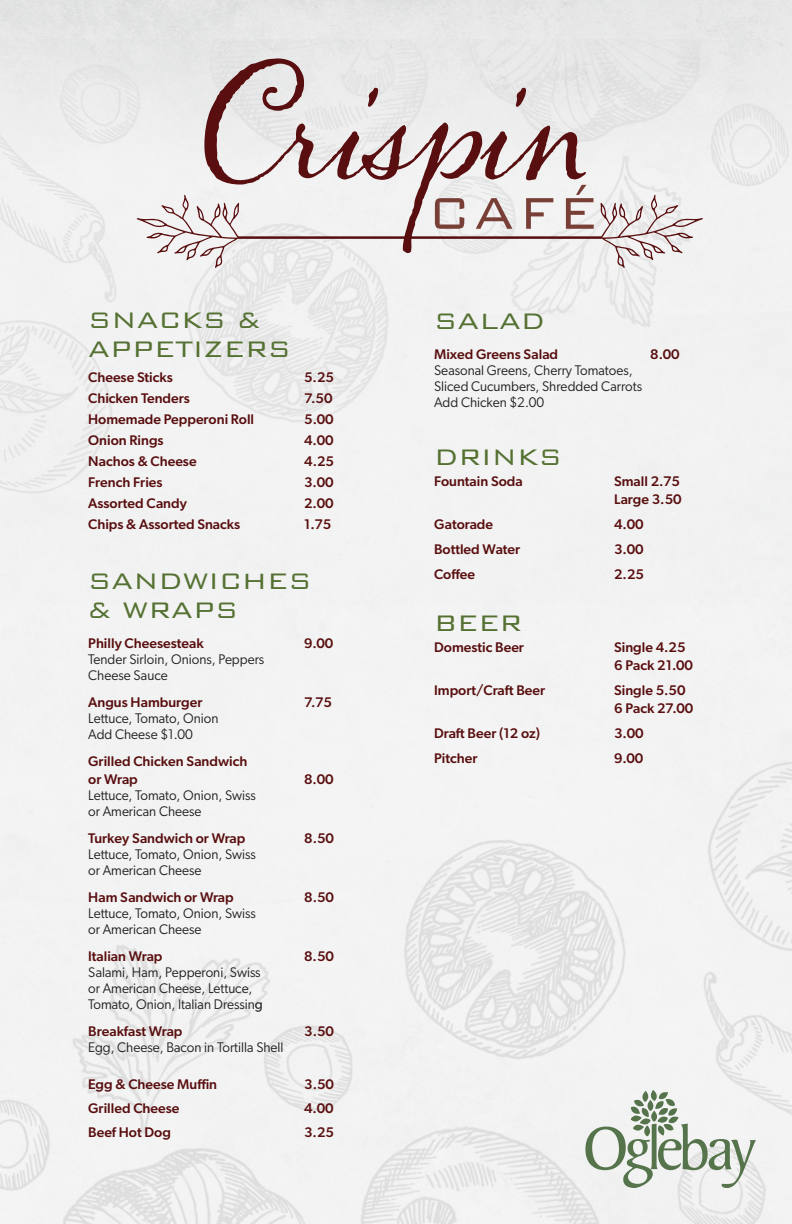
<style>
.page{position:relative;width:792px;height:1224px;background:#fff}
.page>*{position:absolute;margin:0;border:0;box-sizing:border-box;transform-origin:0 0}
.t1{font:300 30px/29px "Bank Gothic BT";color:#557132}
.t2{font:500 14px "Gibson";color:#590e0f}
.t3{font:14px "Gibson";color:#231f20;scale:.96 1}
.s1{font-style:inherit}
</style>
<div class="page">
<img style="left:0;top:604px;width:792px;height:620px">
<img style="left:0;top:0;width:792px;height:604px">
<svg style="left:137px;top:195px;width:566px;height:73px;fill:#f1f2f2"></svg>
<svg style="left:204px;top:58px;width:382px;height:195px;fill:#ebecec"></svg>
<svg style="left:585px;top:1090px;width:171px;height:98px"></svg>
<svg style="left:435px;top:185px;width:159px;height:44px"></svg>
<p class="t1" style="left:88px;top:305px;width:205px">SNACKS &amp;<br>APPETIZERS</p>
<p class="t2" style="left:88px;top:369px;width:86px">Cheese Sticks</p>
<p class="t2" style="left:304px;top:369px;width:31px">5.25</p>
<p class="t2" style="left:88px;top:390px;width:103px">Chicken Tenders</p>
<p class="t2" style="left:304px;top:390px;width:30px">7.50</p>
<p class="t2" style="left:88px;top:411px;width:167px">Homemade Pepperoni Roll</p>
<p class="t2" style="left:304px;top:411px;width:31px">5.00</p>
<p class="t2" style="left:88px;top:432px;width:77px">Onion Rings</p>
<p class="t2" style="left:304px;top:432px;width:31px">4.00</p>
<p class="t2" style="left:88px;top:453px;width:110px">Nachos &amp; Cheese</p>
<p class="t2" style="left:304px;top:453px;width:31px">4.25</p>
<p class="t2" style="left:88px;top:474px;width:76px">French Fries</p>
<p class="t2" style="left:304px;top:474px;width:31px">3.00</p>
<p class="t2" style="left:88px;top:495px;width:100px">Assorted Candy</p>
<p class="t2" style="left:304px;top:495px;width:31px">2.00</p>
<p class="t2" style="left:88px;top:516px;width:153px">Chips &amp; Assorted Snacks</p>
<p class="t2" style="left:304px;top:516px;width:29px">1.75</p>
<p class="t1" style="left:88px;top:566px;width:225px">SANDWICHES</p>
<p class="t1" style="left:88px;top:595px;width:152px">&amp; WRAPS</p>
<p class="t2" style="left:88px;top:635px;width:117px">Philly Cheesesteak</p>
<p class="t2" style="left:304px;top:635px;width:31px">9.00</p>
<p class="t3" style="left:88px;top:651px;width:185px">Tender Sirloin, Onions, Peppers</p>
<p class="t3" style="left:88px;top:667px;width:84px">Cheese Sauce</p>
<p class="t2" style="left:88px;top:694px;width:116px">Angus Hamburger</p>
<p class="t2" style="left:304px;top:694px;width:29px">7.75</p>
<p class="t3" style="left:88px;top:710px;width:137px">Lettuce, Tomato, Onion</p>
<p class="t3" style="left:88px;top:726px;width:111px">Add Cheese $1.00</p>
<p class="t2" style="left:88px;top:753px;width:161px">Grilled Chicken Sandwich</p>
<p class="t2" style="left:88px;top:771px;width:51px">or Wrap</p>
<p class="t2" style="left:304px;top:771px;width:31px">8.00</p>
<p class="t3" style="left:88px;top:787px;width:176px">Lettuce, Tomato, Onion, Swiss</p>
<p class="t3" style="left:88px;top:803px;width:120px">or American Cheese</p>
<p class="t2" style="left:88px;top:830px;width:159px">Turkey Sandwich or Wrap</p>
<p class="t2" style="left:304px;top:830px;width:31px">8.50</p>
<p class="t3" style="left:88px;top:846px;width:176px">Lettuce, Tomato, Onion, Swiss</p>
<p class="t3" style="left:88px;top:862px;width:120px">or American Cheese</p>
<p class="t2" style="left:88px;top:889px;width:147px">Ham Sandwich or Wrap</p>
<p class="t2" style="left:304px;top:889px;width:31px">8.50</p>
<p class="t3" style="left:88px;top:905px;width:176px">Lettuce, Tomato, Onion, Swiss</p>
<p class="t3" style="left:88px;top:921px;width:120px">or American Cheese</p>
<p class="t2" style="left:88px;top:948px;width:76px">Italian Wrap</p>
<p class="t2" style="left:304px;top:948px;width:31px">8.50</p>
<p class="t3" style="left:88px;top:964px;width:181px">Salami, Ham, Pepperoni, Swiss</p>
<p class="t3" style="left:88px;top:980px;width:173px">or American Cheese, Lettuce,</p>
<p class="t3" style="left:88px;top:996px;width:183px">Tomato, Onion, Italian Dressin<span class="s1">g</span></p>
<p class="t2" style="left:88px;top:1023px;width:96px">Breakfast Wrap</p>
<p class="t2" style="left:304px;top:1023px;width:31px">3.50</p>
<p class="t3" style="left:88px;top:1039px;width:205px">Egg, Cheese, Bacon in Tortilla Shell</p>
<p class="t2" style="left:88px;top:1076px;width:130px">Egg &amp; Cheese Muffin</p>
<p class="t2" style="left:304px;top:1076px;width:31px">3.50</p>
<p class="t2" style="left:88px;top:1100px;width:93px">Grilled Cheese</p>
<p class="t2" style="left:304px;top:1100px;width:31px">4.00</p>
<p class="t2" style="left:88px;top:1124px;width:84px">Beef Hot Dog</p>
<p class="t2" style="left:304px;top:1124px;width:31px">3.25</p>
<p class="t1" style="left:434px;top:306px;width:112px">SALAD</p>
<p class="t2" style="left:434px;top:346px;width:125px">Mixed Greens Salad</p>
<p class="t2" style="left:650px;top:346px;width:31px">8.00</p>
<p class="t3" style="left:434px;top:362px;width:208px">Seasonal Greens, Cherry Tomatoes,</p>
<p class="t3" style="left:434px;top:378px;width:218px">Sliced Cucumbers, Shredded Carrots</p>
<p class="t3" style="left:434px;top:394px;width:116px">Add Chicken $2.00</p>
<p class="t1" style="left:434px;top:442px;width:130px">DRINKS</p>
<p class="t2" style="left:434px;top:472px;width:90px">Fountain Soda</p>
<p class="t2" style="left:614px;top:472px;width:67px">Small 2.75</p>
<p class="t2" style="left:614px;top:490px;width:69px">Large 3.50</p>
<p class="t2" style="left:434px;top:515px;width:60px">Gatorade</p>
<p class="t2" style="left:614px;top:515px;width:31px">4.00</p>
<p class="t2" style="left:434px;top:540px;width:88px">Bottled Water</p>
<p class="t2" style="left:614px;top:540px;width:31px">3.00</p>
<p class="t2" style="left:434px;top:565px;width:42px">Coffee</p>
<p class="t2" style="left:614px;top:565px;width:31px">2.25</p>
<p class="t1" style="left:434px;top:608px;width:90px">BEER</p>
<p class="t2" style="left:434px;top:638px;width:91px">Domestic Beer</p>
<p class="t2" style="left:614px;top:638px;width:73px">Single 4.25</p>
<p class="t2" style="left:614px;top:656px;width:80px">6 Pack 21.00</p>
<p class="t2" style="left:434px;top:681px;width:113px">Import/Craft Beer</p>
<p class="t2" style="left:614px;top:681px;width:73px">Single 5.50</p>
<p class="t2" style="left:614px;top:699px;width:81px">6 Pack 27.00</p>
<p class="t2" style="left:434px;top:724px;width:107px">Draft Beer (12 oz)</p>
<p class="t2" style="left:614px;top:724px;width:31px">3.00</p>
<p class="t2" style="left:434px;top:749px;width:45px">Pitcher</p>
<p class="t2" style="left:614px;top:749px;width:31px">9.00</p>
</div>
